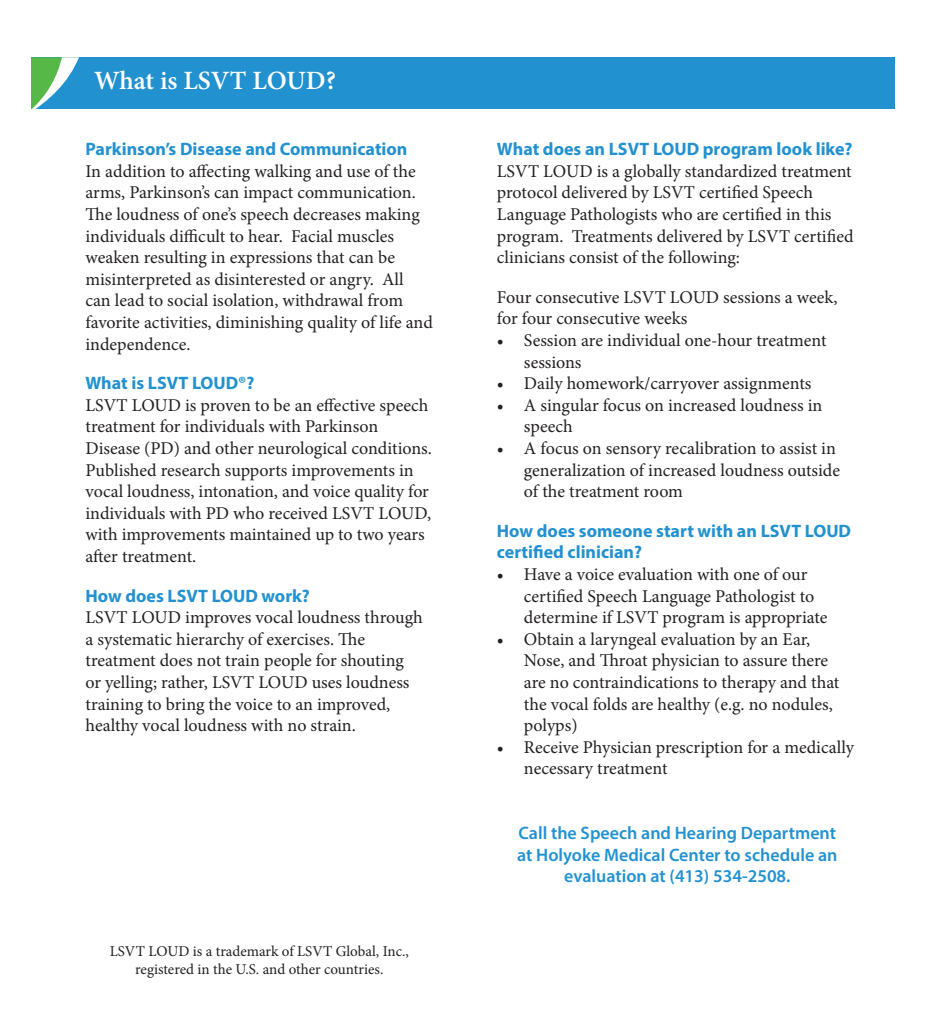
<style>
.page{position:relative;width:927px;height:1035px;background:#fff}
.page>*{position:absolute;margin:0;border:0;box-sizing:border-box;transform-origin:0 0}
.t1{font:600 26.4px "Minion Pro";color:#fff}
.Paragraph_Space_Befo{font:18px/21.6px "Minion Pro";color:#231f20}
.Paragraph_Space_Befo-2{font:700 18px/21.6px "Myriad Pro";color:#2291d0}
.Paragraph_Space_Befo-3{font:600 18px/21.6px "Myriad Pro";color:#2291d0;text-align:center}
.Paragraph_No_Space_B{font:15px/18px "Minion Pro";color:#231f20;text-align:center}
</style>
<div class="page">
<div style="left:32px;top:57px;width:864px;height:52px;background:#2291d0"></div>
<svg style="left:32px;top:57px;width:47px;height:52px"></svg>
<p class="t1" style="left:94px;top:63px;width:243px">What is LSVT LOUD?</p>
<p class="Paragraph_Space_Befo-2" style="left:85px;top:138px;width:323px">Parkinson’s Disease and Communication</p>
<p class="Paragraph_Space_Befo" style="left:85px;top:160px;width:349px">In addition to affecting walking and use of the arms, Parkinson’s can impact communication.<br>The loudness of one’s speech decreases making individuals difficult to hear. Facial muscles weaken resulting in expressions that can be misinterpreted as disinterested or angry. All can lead to social isolation, withdrawal from favorite activities, diminishing quality of life and independence.</p>
<p class="Paragraph_Space_Befo-2" style="left:85px;top:372px;width:171px">What is LSVT LOUD®?</p>
<p class="Paragraph_Space_Befo" style="left:85px;top:394px;width:348px">LSVT LOUD is proven to be an effective speech treatment for individuals with Parkinson Disease (PD) and other neurological conditions.<br>Published research supports improvements in vocal loudness, intonation, and voice quality for individuals with PD who received LSVT LOUD, with improvements maintained up to two years after treatment.</p>
<p class="Paragraph_Space_Befo-2" style="left:85px;top:584px;width:226px">How does LSVT LOUD work?</p>
<p class="Paragraph_Space_Befo" style="left:85px;top:607px;width:339px">LSVT LOUD improves vocal loudness through a systematic hierarchy of exercises. The treatment does not train people for shouting or yelling; rather, LSVT LOUD uses loudness training to bring the voice to an improved, healthy vocal loudness with no strain.</p>
<p class="Paragraph_No_Space_B" style="left:110px;top:943px;width:301px">LSVT LOUD is a trademark of LSVT Global, Inc., registered in the U.S. and other countries.</p>
<p class="Paragraph_Space_Befo-2" style="left:497px;top:138px;width:357px">What does an LSVT LOUD program look like?</p>
<p class="Paragraph_Space_Befo" style="left:497px;top:160px;width:358px">LSVT LOUD is a globally standardized treatment protocol delivered by LSVT certified Speech Language Pathologists who are certified in this program. Treatments delivered by LSVT certified clinicians consist of the following:</p>
<p class="Paragraph_Space_Befo" style="left:497px;top:286px;width:342px">Four consecutive LSVT LOUD sessions a week, for four consecutive weeks</p>
<p class="Paragraph_Space_Befo" style="left:524px;top:330px;width:304px;text-indent:-27px">• Session are individual one-hour treatment sessions</p>
<p class="Paragraph_Space_Befo" style="left:497px;top:373px;width:316px">• Daily homework/carryover assignments</p>
<p class="Paragraph_Space_Befo" style="left:524px;top:394px;width:300px;text-indent:-27px">• A singular focus on increased loudness in speech</p>
<p class="Paragraph_Space_Befo" style="left:524px;top:438px;width:318px;text-indent:-27px">• A focus on sensory recalibration to assist in generalization of increased loudness outside of the treatment room</p>
<p class="Paragraph_Space_Befo-2" style="left:497px;top:519px;width:356px">How does someone start with an LSVT LOUD certified clinician?</p>
<p class="Paragraph_Space_Befo" style="left:524px;top:564px;width:305px;text-indent:-27px">• Have a voice evaluation with one of our certified Speech Language Pathologist to determine if LSVT program is appropriate</p>
<p class="Paragraph_Space_Befo" style="left:524px;top:628px;width:317px;text-indent:-27px">• Obtain a laryngeal evaluation by an Ear, Nose, and Throat physician to assure there are no contraindications to therapy and that the vocal folds are healthy (e.g. no nodules, polyps)</p>
<p class="Paragraph_Space_Befo" style="left:524px;top:736px;width:332px;text-indent:-27px">• Receive Physician prescription for a medically necessary treatment</p>
<p class="Paragraph_Space_Befo-3" style="left:517px;top:822px;width:322px">Call the Speech and Hearing Department at Holyoke Medical Center to schedule an evaluation at (413) 534-2508.</p>
</div>
